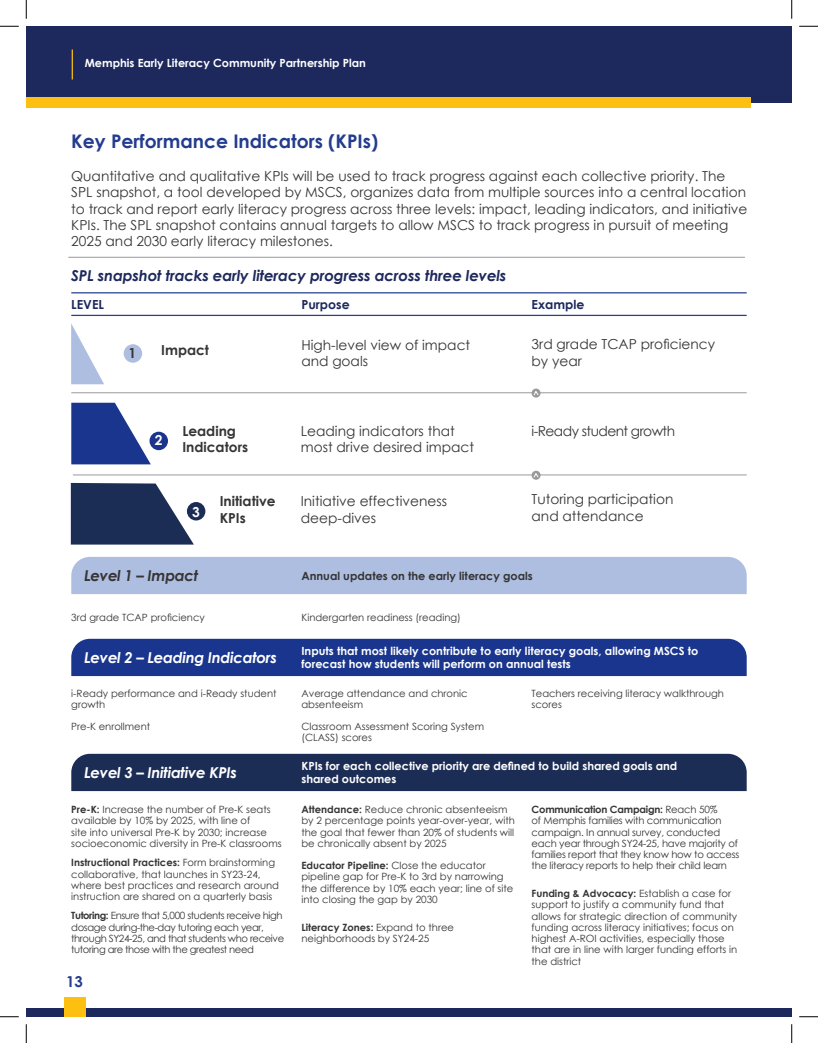
<style>
.page{position:relative;width:818px;height:1043px;background:#fff}
.page>*{position:absolute;margin:0;border:0;box-sizing:border-box;transform-origin:0 0}
.Subtitle{font:700 18.75px "Century Gothic";color:#243c8e}
.t1{font:italic 700 15px "Century Gothic";letter-spacing:-.01em;color:#1d285c}
.t2{font:italic 700 15px "Century Gothic";letter-spacing:-.02em;color:#fff}
.t3{font:italic 700 15px "Century Gothic";letter-spacing:-.02em;color:#363434}
.t4{font:700 15px "Century Gothic";color:#243c8e}
.t5{font:13.75px/16.5px "Century Gothic";color:#363434}
.t6{font:700 13.75px/16.5px "Century Gothic";color:#363434}
.t7{font:13.75px "Century Gothic";letter-spacing:-.04em;color:#363434}
.t8{font:700 13.75px "Century Gothic";color:#fff}
.t9{font:700 12.5px "Century Gothic";color:#1d285c}
.t10{font:700 11.25px/13.5px "Century Gothic";color:#fff}
.t11{font:700 11.25px "Century Gothic";color:#363434}
.t12{font:10px/11.2px "Century Gothic";color:#363434}
.t13{font:10px/11.2px "Century Gothic";letter-spacing:-.02em;color:#363434}
.t14{font:10px/11.2px "Century Gothic";letter-spacing:-.04em;color:#363434}
.s1{font-weight:700}
</style>
<div class="page">
<div style="left:26px;top:26px;width:765px;height:77px;background:#1d285c"></div>
<div style="left:26px;top:97px;width:724px;height:11px;background:#fdc011"></div>
<hr style="left:72px;top:49px;width:1px;height:30px;background:#fdc011">
<div style="left:26px;top:1007px;width:765px;height:9px;background:#1d285c"></div>
<div style="left:64px;top:996px;width:21px;height:20px;background:#fdc011"></div>
<hr style="left:68px;top:257px;width:677px;height:1px;background:#6e6f73">
<div style="left:71px;top:753px;width:675px;height:38px;background:#1c2d55"></div>
<div style="left:71px;top:557px;width:675px;height:37px;background:#aebee1"></div>
<hr style="left:71px;top:392px;width:675px;height:1px;background:#9a9a9a">
<hr style="left:73px;top:474px;width:673px;height:1px;background:#9a9a9a">
<div style="left:71px;top:639px;width:675px;height:37px;background:#19358d"></div>
<hr style="left:71px;top:292px;width:675px;height:1px;background:#253f8e">
<hr style="left:71px;top:315px;width:675px;height:1px;background:#253f8e">
<svg style="left:71px;top:323px;width:33px;height:61px"></svg>
<div style="left:124px;top:344px;width:18px;height:19px;background:#aebee1;border-radius:50%"></div>
<div style="left:149px;top:431px;width:19px;height:19px;background:#19358d;border-radius:50%"></div>
<div style="left:187px;top:502px;width:18px;height:18px;background:#1c2d55;border-radius:50%"></div>
<svg style="left:71px;top:403px;width:80px;height:61px"></svg>
<svg style="left:71px;top:483px;width:123px;height:61px"></svg>
<svg style="left:531px;top:388px;width:9px;height:9px"></svg>
<svg style="left:531px;top:471px;width:9px;height:9px"></svg>
<svg style="left:533px;top:390px;width:6px;height:6px"></svg>
<svg style="left:533px;top:472px;width:6px;height:6px"></svg>
<svg style="left:0;top:25px;width:19px;height:2px"></svg>
<svg style="left:799px;top:25px;width:19px;height:2px"></svg>
<svg style="left:0;top:1016px;width:19px;height:1px"></svg>
<svg style="left:799px;top:1016px;width:19px;height:1px"></svg>
<svg style="left:25px;top:0;width:2px;height:19px"></svg>
<svg style="left:25px;top:1024px;width:2px;height:18px"></svg>
<svg style="left:791px;top:0;width:1px;height:19px"></svg>
<svg style="left:791px;top:1024px;width:1px;height:18px"></svg>
<p class="t10" style="left:85px;top:56px;width:283px">Memphis Early Literacy Community Partnership Plan</p>
<p class="Subtitle" style="left:71px;top:127px;width:308px">Key Performance Indicators (KPIs)</p>
<p class="t5" style="left:71px;top:168px;width:677px">Quantitative and qualitative KPIs will be used to track progress against each collective priority. The SPL snapshot, a tool developed by MSCS, organizes data from multiple sources into a central location to track and report early literacy progress across three levels: impact, leading indicators, and initiative KPIs. The SPL snapshot contains annual targets to allow MSCS to track progress in pursuit of meeting 2025 and 2030 early literacy milestones.</p>
<p class="t1" style="left:71px;top:264px;width:436px">SPL snapshot tracks early literacy progress across three levels</p>
<p class="t9" style="left:71px;top:295px;width:34px">LEVEL</p>
<p class="t9" style="left:301px;top:295px;width:50px">Purpose</p>
<p class="t9" style="left:531px;top:295px;width:54px">Example</p>
<p class="t6" style="left:128px;top:344px;width:9px">1</p>
<p class="t6" style="left:161px;top:341px;width:49px">Impact</p>
<p class="t8" style="left:155px;top:430px;width:9px">2</p>
<p class="t6" style="left:182px;top:422px;width:67px">Leading<br>Indicators</p>
<p class="t8" style="left:192px;top:501px;width:9px">3</p>
<p class="t6" style="left:220px;top:492px;width:57px">Initiative</p>
<p class="t6" style="left:220px;top:509px;width:28px">KPIs</p>
<p class="t3" style="left:84px;top:564px;width:115px">Level 1 – Impact</p>
<p class="t12" style="left:71px;top:611px;width:135px">3rd grade TCAP proficiency</p>
<p class="t5" style="left:301px;top:336px;width:170px">High-level view of impact and goals</p>
<p class="t5" style="left:301px;top:422px;width:175px">Leading indicators that most drive desired impact</p>
<p class="t5" style="left:531px;top:336px;width:185px">3rd grade TCAP proficiency by year</p>
<p class="t7" style="left:531px;top:421px;width:145px">i-Ready student growth</p>
<p class="t5" style="left:301px;top:493px;width:148px">Initiative effectiveness deep-dives</p>
<p class="t5" style="left:531px;top:491px;width:143px">Tutoring participation and attendance</p>
<p class="t11" style="left:301px;top:567px;width:233px">Annual updates on the early literacy goals</p>
<p class="t12" style="left:301px;top:611px;width:161px">Kindergarten readiness (reading)</p>
<p class="t2" style="left:84px;top:646px;width:194px">Level 2 – Leading Indicators</p>
<p class="t10" style="left:301px;top:643px;width:398px">Inputs that most likely contribute to early literacy goals, allowing MSCS to forecast how students will perform on annual tests</p>
<p class="t12" style="left:71px;top:687px;width:207px">i-Ready performance and i-Ready student growth</p>
<p class="t12" style="left:71px;top:721px;width:80px">Pre-K enrollment</p>
<p class="t12" style="left:301px;top:687px;width:168px">Average attendance and chronic absenteeism</p>
<p class="t12" style="left:301px;top:720px;width:184px">Classroom Assessment Scoring System (CLASS) scores</p>
<p class="t12" style="left:531px;top:687px;width:194px">Teachers receiving literacy walkthrough scores</p>
<p class="t2" style="left:84px;top:761px;width:154px">Level 3 – Initiative KPIs</p>
<p class="t10" style="left:301px;top:758px;width:377px">KPIs for each collective priority are defined to build shared goals and shared outcomes</p>
<p class="t12" style="left:71px;top:803px;width:212px"><span class="s1">Pre-K:</span> Increase the number of Pre-K seats available by 10% by 2025, with line of<br>site into universal Pre-K by 2030; increase socioeconomic diversity in Pre-K classrooms</p>
<p class="t12" style="left:71px;top:856px;width:209px"><span class="s1">Instructional Practices:</span> Form brainstorming collaborative, that launches in SY23-24, where best practices and research around instruction are shared on a quarterly basis</p>
<p class="t14" style="left:71px;top:910px;width:214px"><span class="s1">Tutoring:</span> Ensure that 5,000 students receive high dosage during-the-day tutoring each year, through SY24-25, and that students who receive tutoring are those with the greatest need</p>
<h2 class="t4" style="left:66px;top:970px;width:18px">13</h2>
<p class="t12" style="left:301px;top:803px;width:215px"><span class="s1">Attendance:</span> Reduce chronic absenteeism by 2 percentage points year-over-year, with the goal that fewer than 20% of students will be chronically absent by 2025</p>
<p class="t13" style="left:531px;top:803px;width:209px"><span class="s1">Communication Campaign:</span> Reach 50%<br>of Memphis families with communication campaign. In annual survey, conducted each year through SY24-25, have majority of families report that they know how to access the literacy reports to help their child learn</p>
<p class="t12" style="left:301px;top:859px;width:213px"><span class="s1">Educator Pipeline:</span> Close the educator pipeline gap for Pre-K to 3rd by narrowing the difference by 10% each year; line of site into closing the gap by 2030</p>
<p class="t12" style="left:531px;top:887px;width:207px"><span class="s1">Funding &amp; Advocacy:</span> Establish a case for support to justify a community fund that allows for strategic direction of community funding across literacy initiatives; focus on highest A-ROI activities, especially those that are in line with larger funding efforts in the district</p>
<p class="t12" style="left:301px;top:921px;width:154px"><span class="s1">Literacy Zones:</span> Expand to three neighborhoods by SY24-25</p>
</div>
